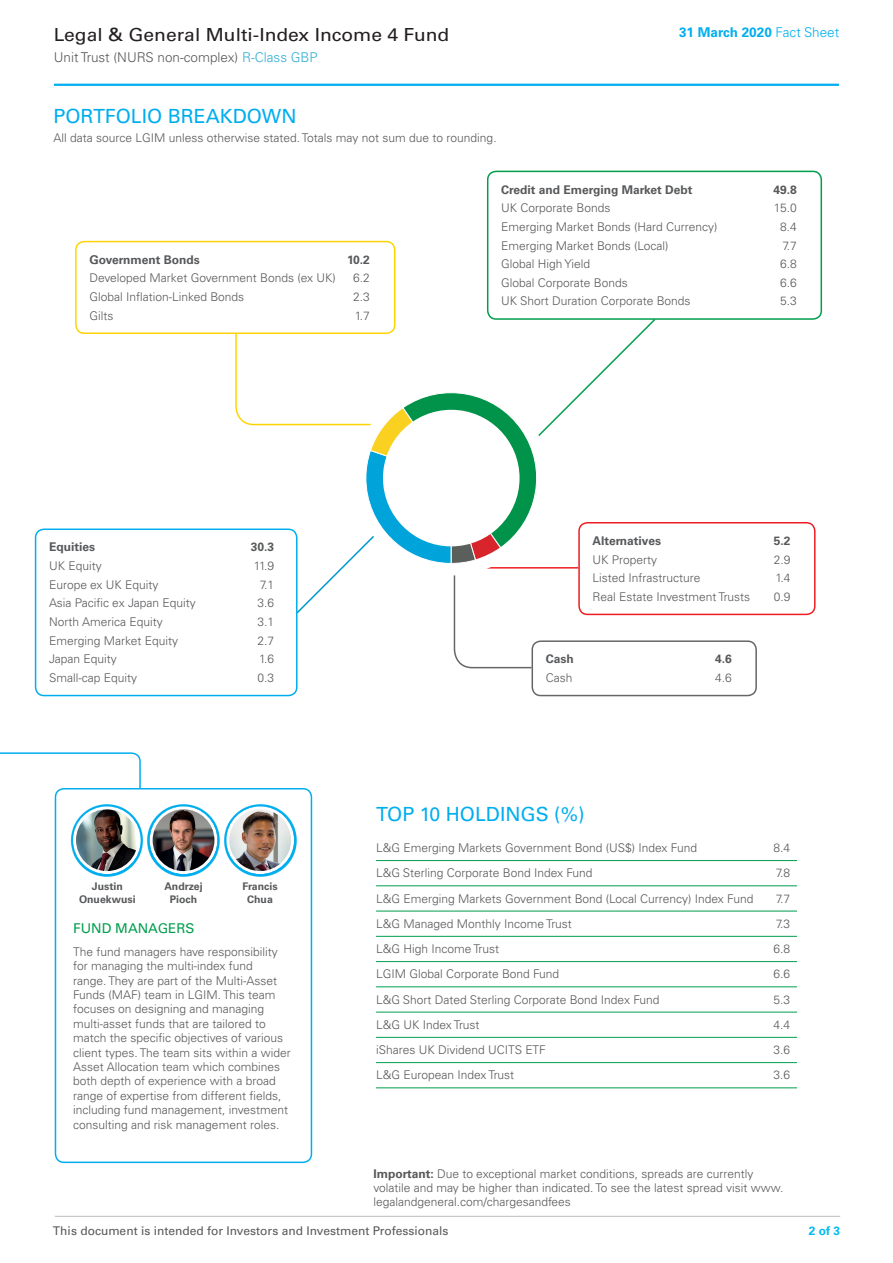
<style>
.page{position:relative;width:893px;height:1263px;background:#fff}
.page>*{position:absolute;margin:0;border:0;box-sizing:border-box;transform-origin:0 0}
.t1{font:19.5px "Univers LT Pro 55 Roman";color:#00aeef}
.t2{font:18px "Univers LT Pro 55 Roman";color:#231f20;scale:1.07 1}
.t3{font:300 13.5px "Univers LT Pro 45";color:#57585a}
.t4{font:700 13.5px "Univers LT Pro 65";color:#00aeef}
.t5{font:13.5px "Univers LT Pro 55 Roman";color:#009e4d}
.t6{font:300 12px/14.4px "Univers LT Pro 45";color:#57585a}
.t7{font:700 12px "Univers LT Pro 65";color:#57585a}
.t8{font:12px "Univers LT Pro 55 Roman";color:#57585a}
.t9{font:700 12px "Univers LT Pro 65";color:#00baf1}
.t10{font:700 10.5px/12.6px "Univers LT Pro 65";color:#57585a;text-align:center}
.s1{color:#33add6}
.s2{font-family:"Univers LT Pro 45";font-weight:300}
.s3{font-family:"Univers LT Pro 65";font-weight:700}
</style>
<div class="page">
<hr style="left:54px;top:84px;width:785px;height:2px;background:#00aeef">
<hr style="left:55px;top:1216px;width:785px;height:1px;background:#bcbdc0">
<svg style="left:0;top:752px;width:141px;height:38px"></svg>
<hr style="left:376px;top:860px;width:421px;height:1px;background:#009e4d">
<hr style="left:376px;top:885px;width:421px;height:1px;background:#009e4d">
<hr style="left:376px;top:911px;width:421px;height:1px;background:#009e4d">
<hr style="left:376px;top:936px;width:421px;height:1px;background:#009e4d">
<hr style="left:376px;top:961px;width:421px;height:1px;background:#009e4d">
<hr style="left:376px;top:986px;width:421px;height:1px;background:#009e4d">
<hr style="left:376px;top:1012px;width:421px;height:1px;background:#009e4d">
<hr style="left:376px;top:1037px;width:421px;height:1px;background:#009e4d">
<hr style="left:376px;top:1062px;width:421px;height:1px;background:#009e4d">
<hr style="left:376px;top:1087px;width:421px;height:1px;background:#009e4d">
<div style="left:55px;top:788px;width:257px;height:375px;border:2px solid #00aeef;border-radius:9px"></div>
<img style="left:154px;top:804px;width:58px;height:71px">
<img style="left:212px;top:804px;width:85px;height:71px">
<img style="left:70px;top:804px;width:84px;height:71px">
<div style="left:35px;top:528px;width:262px;height:168px;border:2px solid #00aeef;border-radius:9px"></div>
<div style="left:75px;top:241px;width:320px;height:93px;border:2px solid #fed304;border-radius:9px"></div>
<div style="left:487px;top:171px;width:335px;height:149px;border:2px solid #009e4d;border-radius:9px"></div>
<div style="left:578px;top:522px;width:237px;height:93px;border:2px solid #ee1d23;border-radius:9px"></div>
<svg style="left:235px;top:320px;width:419px;height:349px"></svg>
<div style="left:383px;top:410px;width:137px;height:136px;background:#fff;border-radius:50%"></div>
<div style="left:531px;top:640px;width:226px;height:56px;border:2px solid #666;border-radius:9px"></div>
<h2 class="t2" style="left:54px;top:24px;width:371px">Legal &amp; General Multi-Index Income 4 Fund</h2>
<p class="t3" style="left:54px;top:49px;width:265px">Unit Trust (NURS non-complex) <span class="s1">R-Class GBP</span></p>
<h1 class="t1" style="left:54px;top:105px;width:244px">PORTFOLIO BREAKDOWN</h1>
<p class="t6" style="left:54px;top:130px;width:445px">All data source LGIM unless otherwise stated. Totals may not sum due to rounding.</p>
<p class="t4" style="left:679px;top:25px;width:162px">31 March 2020 <span class="s2">Fact Sheet</span></p>
<p class="t7" style="left:89px;top:252px;width:112px">Government Bonds</p>
<p class="t7" style="left:347px;top:252px;width:24px">10.2</p>
<p class="t6" style="left:89px;top:271px;width:248px">Developed Market Government Bonds (ex UK)</p>
<p class="t6" style="left:353px;top:271px;width:18px">6.2</p>
<p class="t6" style="left:89px;top:290px;width:156px">Global Inflation-Linked Bonds</p>
<p class="t6" style="left:353px;top:290px;width:18px">2.3</p>
<p class="t6" style="left:89px;top:308px;width:26px">Gilts</p>
<p class="t6" style="left:355px;top:308px;width:16px">1.7</p>
<p class="t7" style="left:49px;top:540px;width:48px">Equities</p>
<p class="t7" style="left:251px;top:540px;width:25px">30.3</p>
<p class="t6" style="left:49px;top:559px;width:54px">UK Equity</p>
<p class="t6" style="left:254px;top:559px;width:22px">11.9</p>
<p class="t6" style="left:49px;top:577px;width:111px">Europe ex UK Equity</p>
<p class="t6" style="left:260px;top:577px;width:16px">7.1</p>
<p class="t6" style="left:49px;top:596px;width:148px">Asia Pacific ex Japan Equity</p>
<p class="t6" style="left:257px;top:596px;width:18px">3.6</p>
<p class="t6" style="left:49px;top:615px;width:115px">North America Equity</p>
<p class="t6" style="left:257px;top:615px;width:18px">3.1</p>
<p class="t6" style="left:49px;top:633px;width:131px">Emerging Market Equity</p>
<p class="t6" style="left:257px;top:633px;width:18px">2.7</p>
<p class="t6" style="left:49px;top:652px;width:69px">Japan Equity</p>
<p class="t6" style="left:259px;top:652px;width:16px">1.6</p>
<p class="t6" style="left:49px;top:670px;width:90px">Small-cap Equity</p>
<p class="t6" style="left:257px;top:670px;width:18px">0.3</p>
<p class="t7" style="left:501px;top:182px;width:193px">Credit and Emerging Market Debt</p>
<p class="t7" style="left:773px;top:182px;width:25px">49.8</p>
<p class="t6" style="left:501px;top:201px;width:111px">UK Corporate Bonds</p>
<p class="t6" style="left:774px;top:201px;width:24px">15.0</p>
<p class="t6" style="left:501px;top:219px;width:218px">Emerging Market Bonds (Hard Currency)</p>
<p class="t6" style="left:780px;top:219px;width:18px">8.4</p>
<p class="t6" style="left:501px;top:238px;width:169px">Emerging Market Bonds (Local)</p>
<p class="t6" style="left:783px;top:238px;width:16px">7.7</p>
<p class="t6" style="left:501px;top:257px;width:90px">Global High Yield</p>
<p class="t6" style="left:780px;top:257px;width:18px">6.8</p>
<p class="t6" style="left:501px;top:275px;width:128px">Global Corporate Bonds</p>
<p class="t6" style="left:780px;top:275px;width:18px">6.6</p>
<p class="t6" style="left:501px;top:294px;width:191px">UK Short Duration Corporate Bonds</p>
<p class="t6" style="left:780px;top:294px;width:18px">5.3</p>
<p class="t7" style="left:593px;top:533px;width:70px">Alternatives</p>
<p class="t7" style="left:774px;top:533px;width:18px">5.2</p>
<p class="t6" style="left:593px;top:552px;width:66px">UK Property</p>
<p class="t6" style="left:774px;top:552px;width:18px">2.9</p>
<p class="t6" style="left:593px;top:571px;width:109px">Listed Infrastructure</p>
<p class="t6" style="left:776px;top:571px;width:16px">1.4</p>
<p class="t6" style="left:593px;top:589px;width:159px">Real Estate Investment Trusts</p>
<p class="t6" style="left:774px;top:589px;width:18px">0.9</p>
<p class="t7" style="left:546px;top:652px;width:30px">Cash</p>
<p class="t7" style="left:715px;top:652px;width:18px">4.6</p>
<p class="t6" style="left:546px;top:670px;width:28px">Cash</p>
<p class="t6" style="left:715px;top:670px;width:18px">4.6</p>
<p class="t10" style="left:79px;top:880px;width:58px">Justin<br>Onuekwusi</p>
<p class="t10" style="left:164px;top:880px;width:40px">Andrzej<br>Pioch</p>
<p class="t10" style="left:242px;top:880px;width:37px">Francis<br>Chua</p>
<p class="t5" style="left:73px;top:920px;width:123px">FUND MANAGERS</p>
<p class="t6" style="left:73px;top:944px;width:219px">The fund managers have responsibility for managing the multi-index fund<br>range. They are part of the Multi-Asset Funds (MAF) team in LGIM. This team focuses on designing and managing multi-asset funds that are tailored to match the specific objectives of various client types. The team sits within a wider Asset Allocation team which combines both depth of experience with a broad range of expertise from different fields, including fund management, investment consulting and risk management roles.</p>
<h1 class="t1" style="left:376px;top:802px;width:210px">TOP 10 HOLDINGS (%)</h1>
<p class="t6" style="left:376px;top:841px;width:322px">L&amp;G Emerging Markets Government Bond (US$) Index Fund</p>
<p class="t6" style="left:773px;top:841px;width:18px">8.4</p>
<p class="t6" style="left:376px;top:866px;width:218px">L&amp;G Sterling Corporate Bond Index Fund</p>
<p class="t6" style="left:776px;top:866px;width:16px">7.8</p>
<p class="t6" style="left:376px;top:891px;width:379px">L&amp;G Emerging Markets Government Bond (Local Currency) Index Fund</p>
<p class="t6" style="left:776px;top:891px;width:16px">7.7</p>
<p class="t6" style="left:376px;top:916px;width:197px">L&amp;G Managed Monthly Income Trust</p>
<p class="t6" style="left:776px;top:916px;width:16px">7.3</p>
<p class="t6" style="left:376px;top:942px;width:125px">L&amp;G High Income Trust</p>
<p class="t6" style="left:773px;top:942px;width:18px">6.8</p>
<p class="t6" style="left:376px;top:967px;width:185px">LGIM Global Corporate Bond Fund</p>
<p class="t6" style="left:773px;top:967px;width:18px">6.6</p>
<p class="t6" style="left:376px;top:992px;width:285px">L&amp;G Short Dated Sterling Corporate Bond Index Fund</p>
<p class="t6" style="left:773px;top:992px;width:18px">5.3</p>
<p class="t6" style="left:376px;top:1017px;width:105px">L&amp;G UK Index Trust</p>
<p class="t6" style="left:773px;top:1017px;width:18px">4.4</p>
<p class="t6" style="left:376px;top:1043px;width:171px">iShares UK Dividend UCITS ETF</p>
<p class="t6" style="left:773px;top:1043px;width:18px">3.6</p>
<p class="t6" style="left:376px;top:1068px;width:140px">L&amp;G European Index Trust</p>
<p class="t6" style="left:773px;top:1068px;width:18px">3.6</p>
<p class="t6" style="left:373px;top:1166px;width:411px"><span class="s3">Important:</span> Due to exceptional market conditions, spreads are currently volatile and may be higher than indicated. To see the latest spread visit www. legalandgeneral.com/chargesandfees</p>
<p class="t8" style="left:53px;top:1224px;width:397px">This document is intended for Investors and Investment Professionals</p>
<p class="t9" style="left:809px;top:1223px;width:33px">2 of 3</p>
</div>
